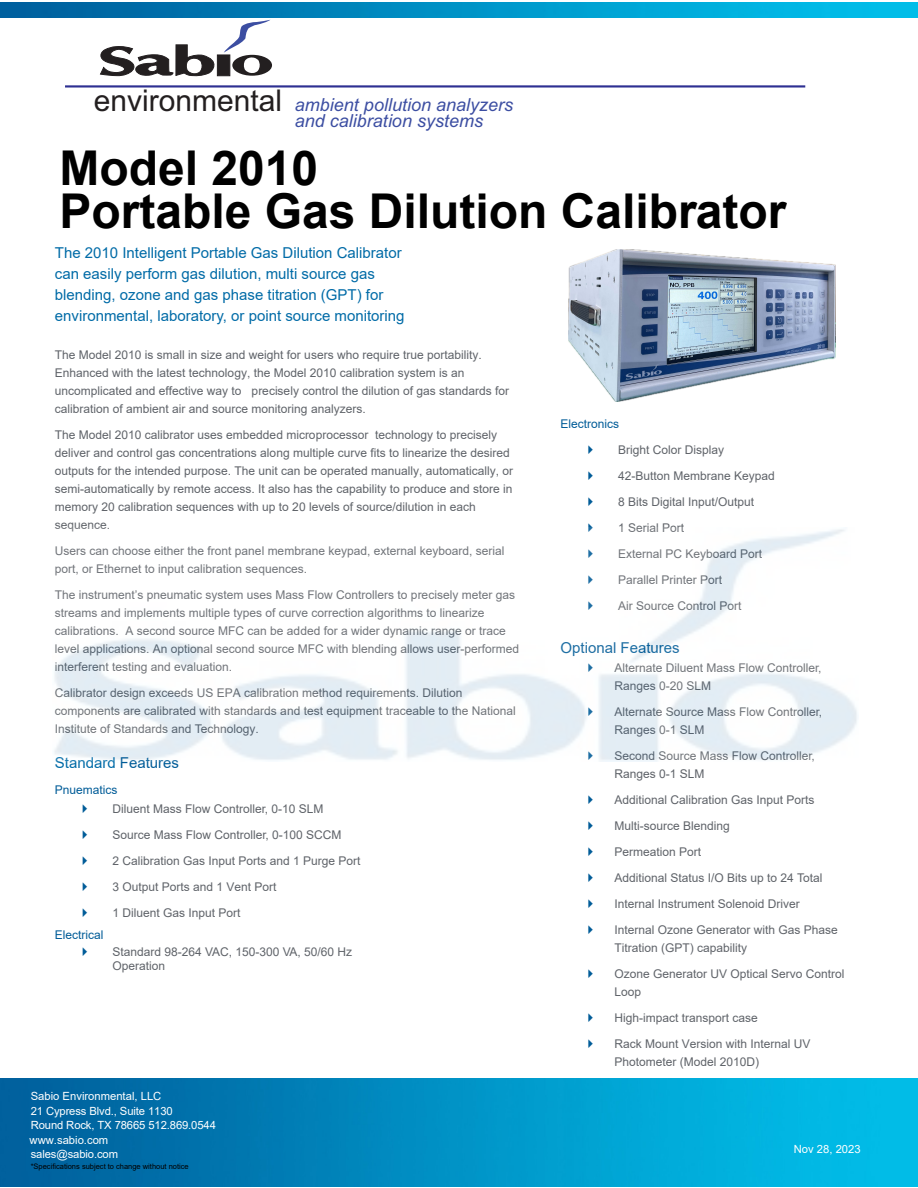
<style>
.page{position:relative;width:918px;height:1188px;background:#fff}
.page>*{position:absolute;margin:0;border:0;box-sizing:border-box;transform-origin:0 0}
.t1{font:700 48px/43.8px "Arial";color:#000}
.t2{font:italic 18px/15.8px "Arial";color:#3c4ea2}
.t3{font:15px/21px "Arial";color:#006ba7}
.t4{font:15px "Arial";color:#005c98}
.t5{font:12px/18px "Arial";color:#5f6369}
.t6{font:12px "Arial";color:#005c98}
.t7{font:11.25px/14.5px "Arial";letter-spacing:-.01em;color:#fff}
.t8{font:7.5px "Arial";color:#000}
.s1{font-style:normal;font-size:30px;color:#231f20}
.s2{color:#005c98}
</style>
<div class="page">
<img style="left:568px;top:249px;width:268px;height:152px">
<svg style="left:99px;top:20px;width:173px;height:56px"></svg>
<hr style="left:65px;top:85px;width:740px;height:3px;background:#2e3092">
<img style="left:0;top:2px;width:917px;height:16px">
<img style="left:0;top:1078px;width:918px;height:108px">
<h2 class="t2" style="left:295px;top:98px;width:220px;text-indent:-201px"><span class="s1">environmental</span> ambient pollution analyzers and calibration systems</h2>
<p class="t1" style="left:59px;top:146px;width:728px">Model 2010<br>Portable Gas Dilution Calibrator</p>
<p class="t3" style="left:55px;top:242px;width:351px">The 2010 Intelligent Portable Gas Dilution Calibrator can easily perform gas dilution, multi source gas blending, ozone and gas phase titration (GPT) for environmental, laboratory, or point source monitoring</p>
<p class="t5" style="left:55px;top:346px;width:456px">The Model 2010 is small in size and weight for users who require true portability.<br>Enhanced with the latest technology, the Model 2010 calibration system is an uncomplicated and effective way to precisely control the dilution of gas standards for calibration of ambient air and source monitoring analyzers.</p>
<p class="t5" style="left:55px;top:426px;width:460px">The Model 2010 calibrator uses embedded microprocessor technology to precisely deliver and control gas concentrations along multiple curve fits to linearize the desired outputs for the intended purpose. The unit can be operated manually, automatically, or semi-automatically by remote access. It also has the capability to produce and store in memory 20 calibration sequences with up to 20 levels of source/dilution in each sequence.</p>
<p class="t5" style="left:55px;top:542px;width:451px">Users can choose either the front panel membrane keypad, external keyboard, serial port, or Ethernet to input calibration sequences.</p>
<p class="t5" style="left:55px;top:586px;width:466px">The instrument’s pneumatic system uses Mass Flow Controllers to precisely meter gas streams and implements multiple types of curve correction algorithms to linearize calibrations. A second source MFC can be added for a wider dynamic range or trace level applications. An optional second source MFC with blending allows user-performed interferent testing and evaluation.</p>
<p class="t5" style="left:55px;top:684px;width:462px">Calibrator design exceeds US EPA calibration method requirements. Dilution components are calibrated with standards and test equipment traceable to the National<br>Institute of Standards and Technology.</p>
<p class="t3" style="left:55px;top:752px;width:126px">Standard <span class="s2">Features</span></p>
<p class="t6" style="left:55px;top:781px;width:64px">Pnuematics</p>
<p class="t5" style="left:112px;top:796px;width:250px;line-height:26.1px">Diluent Mass Flow Controller, 0-10 SLM Source Mass Flow Controller, 0-100 SCCM<br>2 Calibration Gas Input Ports and 1 Purge Port 3 Output Ports and 1 Vent Port<br>1 Diluent Gas Input Port</p>
<p class="t6" style="left:55px;top:927px;width:50px">Electrical</p>
<p class="t5" style="left:112px;top:945px;width:241px;line-height:14.4px">Standard 98-264 VAC, 150-300 VA, 50/60 Hz<br>Operation</p>
<p class="t6" style="left:561px;top:415px;width:60px">Electronics</p>
<p class="t5" style="left:618px;top:437px;width:158px;line-height:26.1px">Bright Color Display<br>42-Button Membrane Keypad<br>8 Bits Digital Input/Output<br>1 Serial Port<br>External PC Keyboard Port<br>Parallel Printer Port<br>Air Source Control Port</p>
<p class="t4" style="left:561px;top:638px;width:121px">Optional Features</p>
<p class="t5" style="left:615px;top:659px;width:208px">Alternate Diluent Mass Flow Controller,<br>Ranges 0-20 SLM</p>
<p class="t5" style="left:615px;top:703px;width:209px">Alternate Source Mass Flow Controller,<br>Ranges 0-1 SLM</p>
<p class="t5" style="left:615px;top:746px;width:202px">Second Source Mass Flow Controller,<br>Ranges 0-1 SLM</p>
<p class="t5" style="left:615px;top:786px;width:225px;line-height:26.1px">Additional Calibration Gas Input Ports Multi-source Blending<br>Permeation Port<br>Additional Status I/O Bits up to 24 Total Internal Instrument Solenoid Driver Internal Ozone Generator with Gas Phase</p>
<p class="t5" style="left:615px;top:935px;width:232px;line-height:26px">Titration (GPT) capability<br>Ozone Generator UV Optical Servo Control</p>
<p class="t5" style="left:615px;top:979px;width:198px;line-height:26px">Loop<br>High-impact transport case<br>Rack Mount Version with Internal UV</p>
<p class="t5" style="left:615px;top:1053px;width:146px">Photometer (Model 2010D)</p>
<p class="t7" style="left:30px;top:1089px;width:188px">Sabio Environmental, LLC<br>21 Cypress Blvd., Suite 1130<br>Round Rock, TX 78665 512.869.0544 www.sabio.com<br>sales@sabio.com</p>
<p class="t8" style="left:31px;top:1162px;width:159px">*Specifications subject to change without notice</p>
<p class="t7" style="left:794px;top:1142px;width:68px">Nov 28, 2023</p>
</div>
